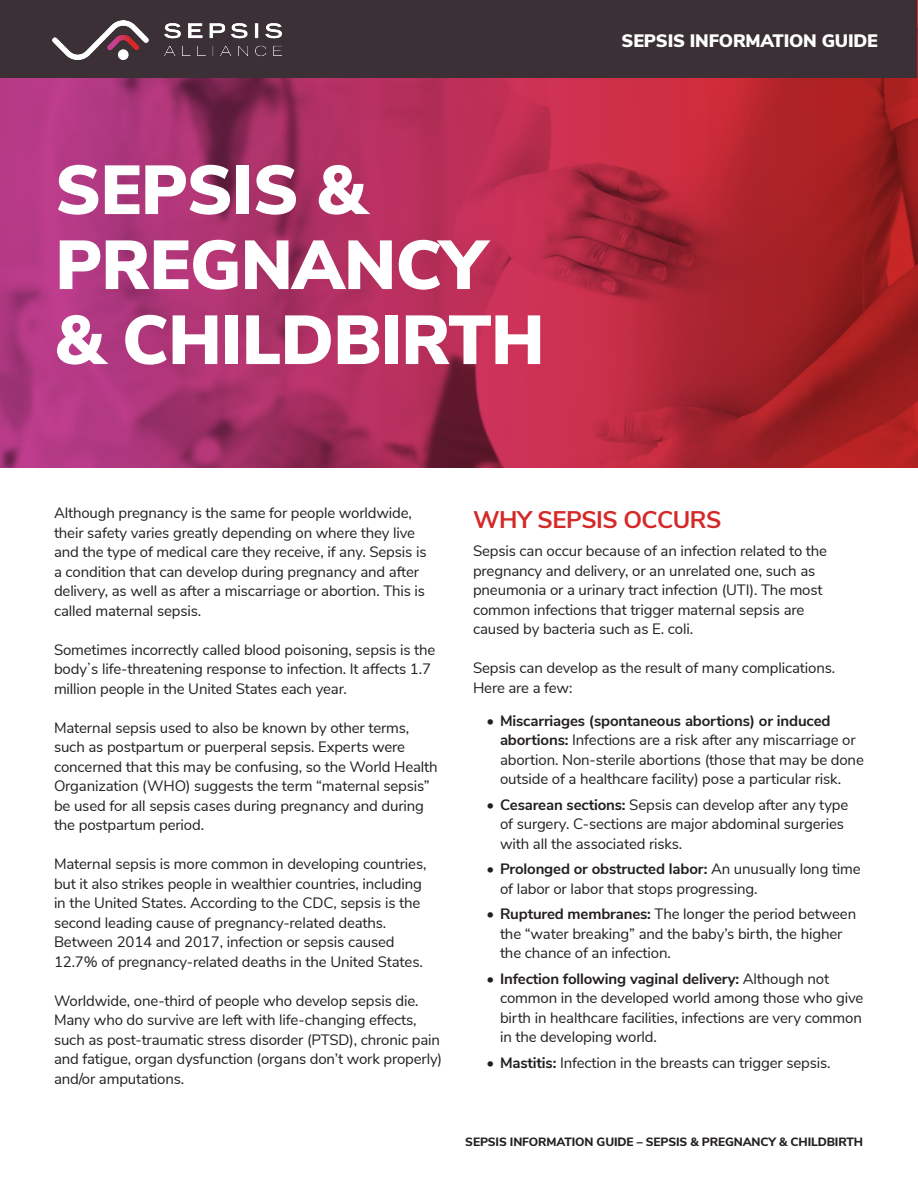
<style>
.page{position:relative;width:918px;height:1188px;background:#fff}
.page>*{position:absolute;margin:0;border:0;box-sizing:border-box;transform-origin:0 0}
.Body_Text{font:900 69px "Nunito Sans";letter-spacing:-.01em;color:#fff}
.Bullet{font:700 24px "Nunito Sans";letter-spacing:-.02em;color:#d52828}
.Body_Text-2{font:900 18px "Nunito Sans";letter-spacing:-.01em;color:#fff}
.Bullet-2{font:15px/19.5px "Nunito Sans";letter-spacing:-.01em;color:#231f20}
.Body_Text-3{font:15px/19.5px "Nunito Sans";letter-spacing:-.01em;color:#231f20}
.Body_Text-4{font:800 12px "Nunito Sans";letter-spacing:-.01em;color:#231f20}
.s1{font-weight:700}
</style>
<div class="page">
<svg style="left:0;top:0;width:918px;height:468px;background:#ae2c51"></svg>
<div style="left:1px;top:0;width:916px;height:78px;background:#3a3035"></div>
<img style="left:53px;top:20px;width:228px;height:39px">
<p class="Body_Text" style="left:55px;top:139px;width:312px">SEPSIS &amp;</p>
<p class="Body_Text" style="left:55px;top:214px;width:432px">PREGNANCY</p>
<p class="Body_Text" style="left:55px;top:289px;width:491px">&amp; CHILDBIRTH</p>
<p class="Body_Text-2" style="left:622px;top:27px;width:258px">SEPSIS INFORMATION GUIDE</p>
<p class="Bullet-2" style="left:54px;top:503px;width:374px">Although pregnancy is the same for people worldwide, their safety varies greatly depending on where they live and the type of medical care they receive, if any. Sepsis is a condition that can develop during pregnancy and after delivery, as well as after a miscarriage or abortion. This is called maternal sepsis.</p>
<p class="Bullet-2" style="left:54px;top:639px;width:383px">Sometimes incorrectly called blood poisoning, sepsis is the bodyʼs life-threatening response to infection. It affects 1.7 million people in the United States each year.</p>
<p class="Bullet-2" style="left:54px;top:717px;width:385px">Maternal sepsis used to also be known by other terms, such as postpartum or puerperal sepsis. Experts were concerned that this may be confusing, so the World Health Organization (WHO) suggests the term “maternal sepsis” be used for all sepsis cases during pregnancy and during the postpartum period.</p>
<p class="Bullet-2" style="left:54px;top:854px;width:374px">Maternal sepsis is more common in developing countries, but it also strikes people in wealthier countries, including in the United States. According to the CDC, sepsis is the second leading cause of pregnancy-related deaths.</p>
<p class="Bullet-2" style="left:54px;top:932px;width:342px">Between 2014 and 2017, infection or sepsis caused</p>
<p class="Bullet-2" style="left:54px;top:951px;width:370px">12.7% of pregnancy-related deaths in the United States.</p>
<p class="Bullet-2" style="left:54px;top:990px;width:390px">Worldwide, one-third of people who develop sepsis die.<br>Many who do survive are left with life-changing effects, such as post-traumatic stress disorder (PTSD), chronic pain and fatigue, organ dysfunction (organs don’t work properly) and/or amputations.</p>
<p class="Bullet" style="left:473px;top:502px;width:250px">WHY SEPSIS OCCURS</p>
<p class="Body_Text-3" style="left:473px;top:540px;width:356px">Sepsis can occur because of an infection related to the pregnancy and delivery, or an unrelated one, such as pneumonia or a urinary tract infection (UTI). The most common infections that trigger maternal sepsis are caused by bacteria such as E. coli.</p>
<p class="Body_Text-3" style="left:473px;top:657px;width:364px">Sepsis can develop as the result of many complications.<br>Here are a few:</p>
<p class="Bullet-2" style="left:500px;top:710px;width:365px;text-indent:-14px"><span class="s1">• Miscarriages (spontaneous abortions) or induced abortions:</span> Infections are a risk after any miscarriage or abortion. Non-sterile abortions (those that may be done outside of a healthcare facility) pose a particular risk.</p>
<p class="Bullet-2" style="left:500px;top:794px;width:350px;text-indent:-14px"><span class="s1">• Cesarean sections:</span> Sepsis can develop after any type of surgery. C-sections are major abdominal surgeries with all the associated risks.</p>
<p class="Bullet-2" style="left:500px;top:858px;width:362px;text-indent:-14px"><span class="s1">• Prolonged or obstructed labor:</span> An unusually long time of labor or labor that stops progressing.</p>
<p class="Bullet-2" style="left:500px;top:903px;width:358px;text-indent:-14px"><span class="s1">• Ruptured membranes:</span> The longer the period between the “water breaking” and the baby’s birth, the higher the chance of an infection.</p>
<p class="Bullet-2" style="left:500px;top:968px;width:365px;text-indent:-14px"><span class="s1">• Infection following vaginal delivery:</span> Although not common in the developed world among those who give birth in healthcare facilities, infections are very common in the developing world.</p>
<p class="Bullet-2" style="left:487px;top:1052px;width:346px"><span class="s1">• Mastitis:</span> Infection in the breasts can trigger sepsis.</p>
<p class="Body_Text-4" style="left:465px;top:1133px;width:399px">SEPSIS INFORMATION GUIDE – SEPSIS &amp; PREGNANCY &amp; CHILDBIRTH</p>
</div>
